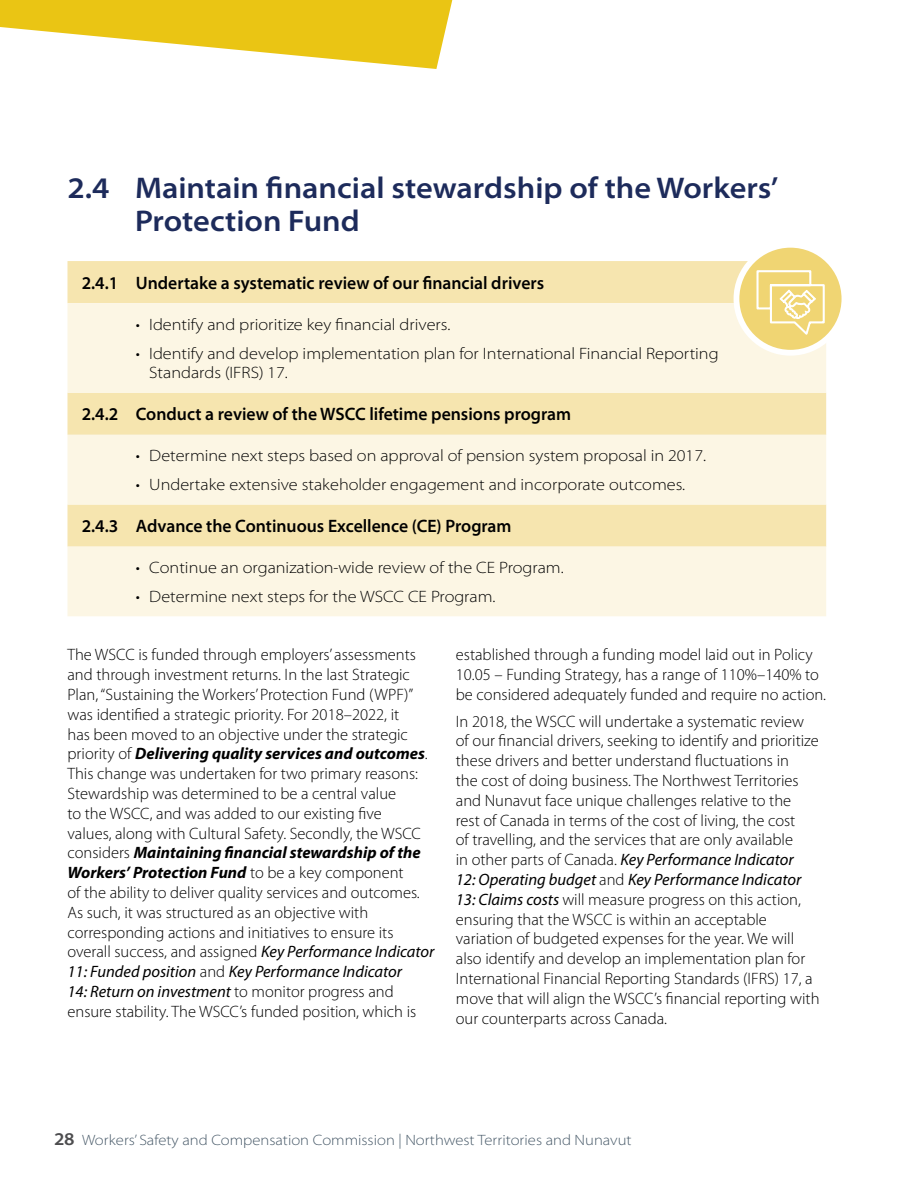
<style>
.page{position:relative;width:918px;height:1188px;background:#fff}
.page>*{position:absolute;margin:0;border:0;box-sizing:border-box;transform-origin:0 0}
.t1{font:600 semi-expanded 30px/33px "Myriad Pro";color:#1d2b5b}
.t2{font:600 semi-expanded 18px "Myriad Pro";color:#000;scale:.91 1}
.t3{font:300 16.5px/19.8px "Myriad Pro";color:#000}
.t4{font:300 semi-expanded 16.5px/19.8px "Myriad Pro";color:#000}
.t5{font:300 semi-expanded 15px "Myriad Pro";color:#455766}
.s1{font-weight:700;font-style:italic}
.s2{font-weight:400;font-style:italic}
.s3{font-weight:600;font-size:18px;color:#4d4d4f}
</style>
<div class="page">
<div style="left:68px;top:261px;width:680px;height:42px;background:#f6e5af"></div>
<svg style="left:68px;top:303px;width:758px;height:313px;fill:#fcf6e4"></svg>
<svg style="left:736px;top:245px;width:108px;height:108px;fill:#f0d573"></svg>
<div style="left:734px;top:242px;width:113px;height:114px;border:6px solid #fff;border-radius:50%"></div>
<svg style="left:755px;top:269px;width:71px;height:69px"></svg>
<svg style="left:0;top:0;width:452px;height:69px"></svg>
<h1 class="t1" style="left:135px;top:172px;width:645px;text-indent:-68px">2.4 Maintain financial stewardship of the Workers’<br>Protection Fund</h1>
<p class="t2" style="left:82px;top:273px;width:510px">2.4.1 Undertake a systematic review of our financial drivers</p>
<p class="t4" style="left:136px;top:315px;width:316px">• Identify and prioritize key financial drivers.</p>
<p class="t4" style="left:149px;top:343px;width:571px;text-indent:-13px">• Identify and develop implementation plan for International Financial Reporting<br>Standards (IFRS) 17.</p>
<p class="t2" style="left:82px;top:404px;width:539px">2.4.2 Conduct a review of the WSCC lifetime pensions program</p>
<p class="t4" style="left:136px;top:446px;width:572px">• Determine next steps based on approval of pension system proposal in 2017.</p>
<p class="t4" style="left:136px;top:475px;width:551px">• Undertake extensive stakeholder engagement and incorporate outcomes.</p>
<p class="t2" style="left:82px;top:516px;width:474px">2.4.3 Advance the Continuous Excellence (CE) Program</p>
<p class="t4" style="left:136px;top:558px;width:429px">• Continue an organization-wide review of the CE Program.</p>
<p class="t4" style="left:136px;top:587px;width:361px">• Determine next steps for the WSCC CE Program.</p>
<p class="t3" style="left:68px;top:645px;width:368px">The WSCC is funded through employers’ assessments and through investment returns. In the last Strategic Plan, “Sustaining the Workers’ Protection Fund (WPF)” was identified a strategic priority. For 2018–2022, it<br>has been moved to an objective under the strategic priority of <span class="s1">Delivering quality services and outcomes</span>.<br>This change was undertaken for two primary reasons:<br>Stewardship was determined to be a central value<br>to the WSCC, and was added to our existing five<br>values, along with Cultural Safety. Secondly, the WSCC considers <span class="s1">Maintaining financial stewardship of the Workers’ Protection Fund</span> to be a key component<br>of the ability to deliver quality services and outcomes.<br>As such, it was structured as an objective with corresponding actions and initiatives to ensure its overall success, and assigned <span class="s2">Key Performance Indicator 11: Funded position</span> and <span class="s2">Key Performance Indicator<br>14: Return on investment</span> to monitor progress and ensure stability. The WSCC’s funded position, which is</p>
<p class="t3" style="left:456px;top:645px;width:372px">established through a funding model laid out in Policy<br>10.05 – Funding Strategy, has a range of 110%–140% to be considered adequately funded and require no action.</p>
<p class="t3" style="left:456px;top:711px;width:365px">In 2018, the WSCC will undertake a systematic review of our financial drivers, seeking to identify and prioritize these drivers and better understand fluctuations in<br>the cost of doing business. The Northwest Territories and Nunavut face unique challenges relative to the<br>rest of Canada in terms of the cost of living, the cost<br>of travelling, and the services that are only available<br>in other parts of Canada. <span class="s2">Key Performance Indicator<br>12: Operating budget</span> and <span class="s2">Key Performance Indicator 13: Claims costs</span> will measure progress on this action, ensuring that the WSCC is within an acceptable variation of budgeted expenses for the year. We will also identify and develop an implementation plan for International Financial Reporting Standards (IFRS) 17, a move that will align the WSCC’s financial reporting with our counterparts across Canada.</p>
<p class="t5" style="left:54px;top:1131px;width:579px"><span class="s3">28</span> Workers’ Safety and Compensation Commission | Northwest Territories and Nunavut</p>
</div>
